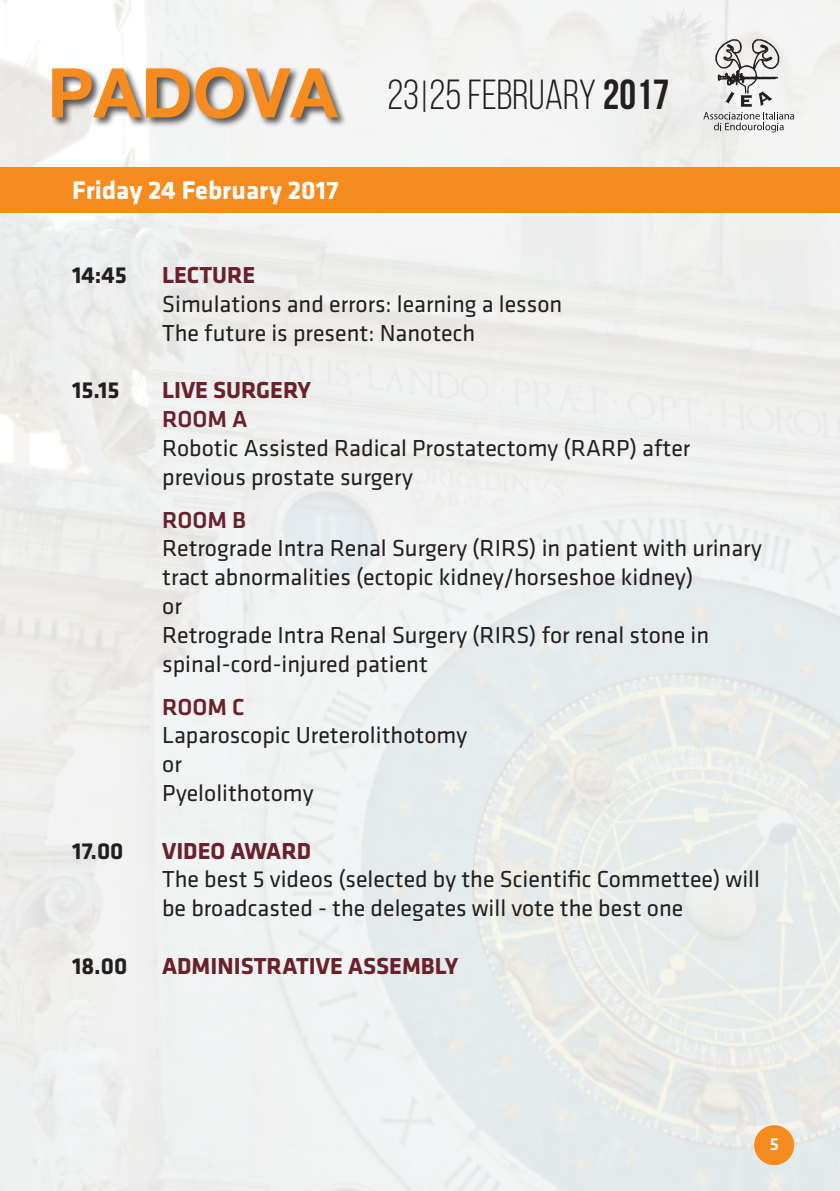
<style>
.page{position:relative;width:840px;height:1191px;background:#fff}
.page>*{position:absolute;margin:0;border:0;box-sizing:border-box;transform-origin:0 0}
.t1{font:42px "Bebas Neue";color:#231f20}
.t2{font:700 26.4px "Klavika";color:#fff}
.t3{font:24px/28.8px "Klavika";color:#231f20}
.t4{font:700 24px "Klavika";color:#69222b}
.t5{font:700 24px "Klavika";color:#231f20}
.t6{font:500 24px "Klavika";color:#69222b}
.t7{font:500 18px "Klavika";color:#fff}
.s1{font-family:"Helvetica Neue";font-weight:700;font-size:68.6px;color:#f68b1f}
.s2{font-weight:700}
</style>
<div class="page">
<img style="left:0;top:0;width:839px;height:1191px">
<div style="left:753px;top:1125px;width:40px;height:40px;background:#f68b1f;border-radius:50%"></div>
<svg style="left:703px;top:39px;width:90px;height:93px"></svg>
<div style="left:51px;top:66px;width:296px;height:62px;background:#231f20;opacity:.75"></div>
<div style="left:0;top:167px;width:839px;height:46px;background:#f68b1f"></div>
<h1 class="t1" style="left:47px;top:72px;width:623px"><span class="s1">PADOVA</span> 23|25 FEBRUARY <span class="s2">2017</span></h1>
<p class="t2" style="left:72px;top:175px;width:268px">Friday 24 February 2017</p>
<p class="t5" style="left:72px;top:262px;width:56px">14:45</p>
<p class="t4" style="left:162px;top:262px;width:95px">LECTURE</p>
<p class="t3" style="left:162px;top:290px;width:401px">Simulations and errors: learning a lesson<br>The future is present: Nanotech</p>
<p class="t5" style="left:72px;top:377px;width:49px">15.15</p>
<p class="t4" style="left:162px;top:377px;width:150px">LIVE SURGERY</p>
<p class="t6" style="left:162px;top:406px;width:87px">ROOM A</p>
<p class="t3" style="left:162px;top:434px;width:529px">Robotic Assisted Radical Prostatectomy (RARP) after previous prostate surgery</p>
<p class="t6" style="left:162px;top:506px;width:85px">ROOM B</p>
<p class="t3" style="left:162px;top:534px;width:601px">Retrograde Intra Renal Surgery (RIRS) in patient with urinary tract abnormalities (ectopic kidney/horseshoe kidney)<br>or<br>Retrograde Intra Renal Surgery (RIRS) for renal stone in spinal-cord-injured patient</p>
<p class="t6" style="left:162px;top:693px;width:84px">ROOM C</p>
<p class="t3" style="left:162px;top:721px;width:306px">Laparoscopic Ureterolithotomy or<br>Pyelolithotomy</p>
<p class="t5" style="left:72px;top:837px;width:53px">17.00</p>
<p class="t4" style="left:162px;top:837px;width:150px">VIDEO AWARD</p>
<p class="t3" style="left:162px;top:865px;width:599px">The best 5 videos (selected by the Scientific Commettee) will be broadcasted - the delegates will vote the best one</p>
<p class="t5" style="left:72px;top:952px;width:57px">18.00</p>
<p class="t4" style="left:162px;top:952px;width:297px">ADMINISTRATIVE ASSEMBLY</p>
<p class="t7" style="left:769px;top:1133px;width:11px">5</p>
</div>
